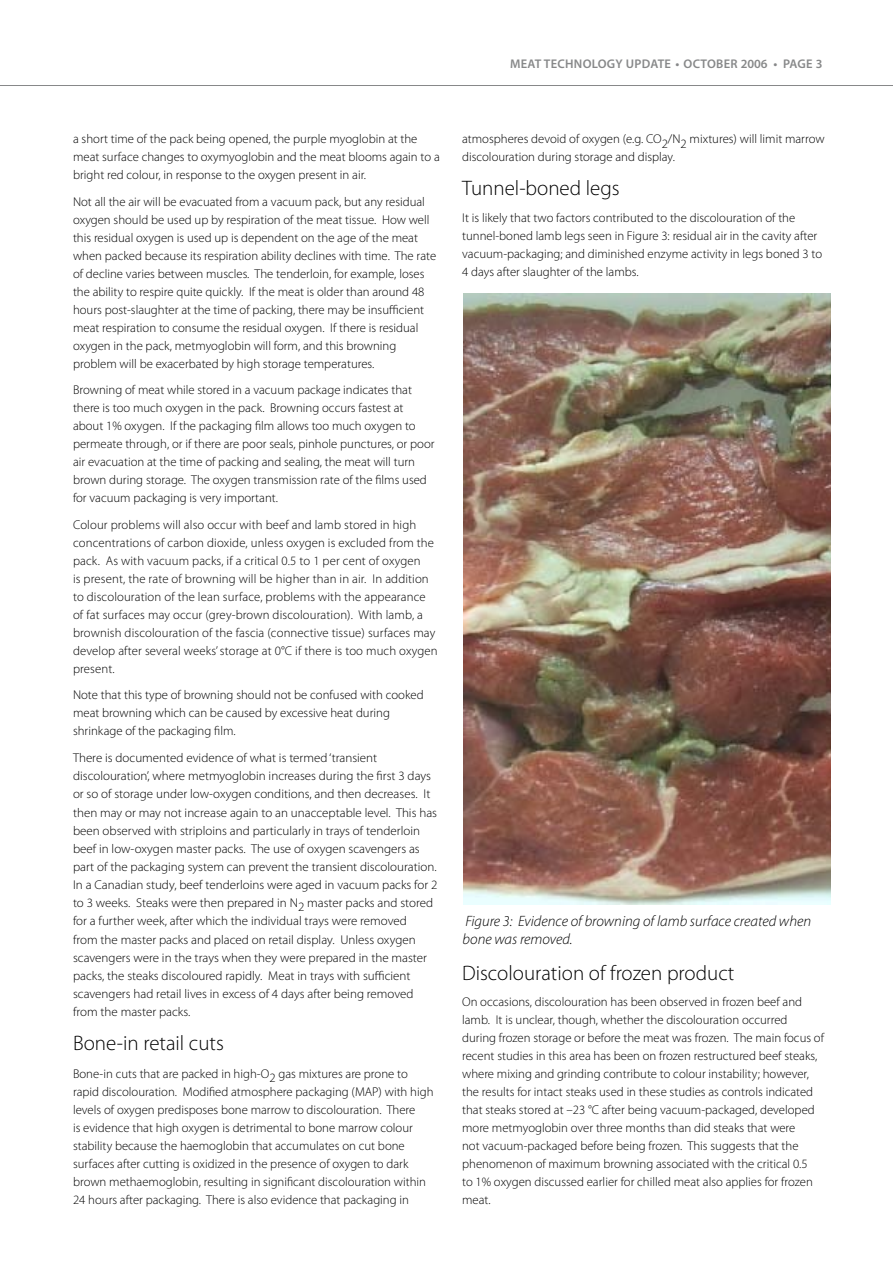
<style>
.page{position:relative;width:893px;height:1263px;background:#fff}
.page>*{position:absolute;margin:0;border:0;box-sizing:border-box;transform-origin:0 0}
.t1{font:300 21px "Myriad Pro";color:#000}
.t2{font:italic 300 15px/18px "Myriad Pro";color:#000}
.t3{font:300 12.75px/18px "Myriad Pro";color:#000}
.t4{font:600 12.6px "Myriad Pro";letter-spacing:.02em;color:#878889}
.t5{font:600 12.6px "Myriad Pro";color:#878889}
</style>
<div class="page">
<hr style="left:0;top:85px;width:893px;height:1px;background:#878889">
<img style="left:463px;top:293px;width:368px;height:611px">
<p class="t4" style="left:510px;top:56px;width:19px">MEAT</p>
<p class="t4" style="left:544px;top:56px;width:99px">TECHNOLOGY UPDATE</p>
<p class="t5" style="left:675px;top:56px;width:149px">• OCTOBER 2006 • PAGE 3</p>
<p class="t3" style="left:73px;top:130px;width:368px">a short time of the pack being opened, the purple myoglobin at the meat surface changes to oxymyoglobin and the meat blooms again to a bright red colour, in response to the oxygen present in air.</p>
<p class="t3" style="left:73px;top:193px;width:365px">Not all the air will be evacuated from a vacuum pack, but any residual oxygen should be used up by respiration of the meat tissue. How well this residual oxygen is used up is dependent on the age of the meat when packed because its respiration ability declines with time. The rate of decline varies between muscles. The tenderloin, for example, loses the ability to respire quite quickly. If the meat is older than around 48 hours post-slaughter at the time of packing, there may be insufficient meat respiration to consume the residual oxygen. If there is residual oxygen in the pack, metmyoglobin will form, and this browning problem will be exacerbated by high storage temperatures.</p>
<p class="t3" style="left:73px;top:381px;width:363px">Browning of meat while stored in a vacuum package indicates that there is too much oxygen in the pack. Browning occurs fastest at about 1% oxygen. If the packaging film allows too much oxygen to permeate through, or if there are poor seals, pinhole punctures, or poor air evacuation at the time of packing and sealing, the meat will turn brown during storage. The oxygen transmission rate of the films used for vacuum packaging is very important.</p>
<p class="t3" style="left:73px;top:515px;width:366px">Colour problems will also occur with beef and lamb stored in high concentrations of carbon dioxide, unless oxygen is excluded from the pack. As with vacuum packs, if a critical 0.5 to 1 per cent of oxygen<br>is present, the rate of browning will be higher than in air. In addition to discolouration of the lean surface, problems with the appearance of fat surfaces may occur (grey-brown discolouration). With lamb, a brownish discolouration of the fascia (connective tissue) surfaces may develop after several weeks’ storage at 0°C if there is too much oxygen present.</p>
<p class="t3" style="left:73px;top:686px;width:352px">Note that this type of browning should not be confused with cooked meat browning which can be caused by excessive heat during shrinkage of the packaging film.</p>
<p class="t3" style="left:73px;top:749px;width:366px">There is documented evidence of what is termed ‘transient discolouration’, where metmyoglobin increases during the first 3 days or so of storage under low-oxygen conditions, and then decreases. It then may or may not increase again to an unacceptable level. This has been observed with striploins and particularly in trays of tenderloin beef in low-oxygen master packs. The use of oxygen scavengers as part of the packaging system can prevent the transient discolouration.<br>In a Canadian study, beef tenderloins were aged in vacuum packs for 2 to 3 weeks. Steaks were then prepared in N2 master packs and stored for a further week, after which the individual trays were removed<br>from the master packs and placed on retail display. Unless oxygen scavengers were in the trays when they were prepared in the master packs, the steaks discoloured rapidly. Meat in trays with sufficient scavengers had retail lives in excess of 4 days after being removed from the master packs.</p>
<h1 class="t1" style="left:73px;top:1030px;width:152px">Bone-in retail cuts</h1>
<p class="t3" style="left:73px;top:1064px;width:362px">Bone-in cuts that are packed in high-O2 gas mixtures are prone to rapid discolouration. Modified atmosphere packaging (MAP) with high levels of oxygen predisposes bone marrow to discolouration. There<br>is evidence that high oxygen is detrimental to bone marrow colour stability because the haemoglobin that accumulates on cut bone surfaces after cutting is oxidized in the presence of oxygen to dark brown methaemoglobin, resulting in significant discolouration within 24 hours after packaging. There is also evidence that packaging in</p>
<p class="t3" style="left:462px;top:130px;width:364px">atmospheres devoid of oxygen (e.g. CO2/N2 mixtures) will limit marrow discolouration during storage and display.</p>
<h1 class="t1" style="left:462px;top:175px;width:159px">Tunnel-boned legs</h1>
<p class="t3" style="left:462px;top:208px;width:362px">It is likely that two factors contributed to the discolouration of the tunnel-boned lamb legs seen in Figure 3: residual air in the cavity after vacuum-packaging; and diminished enzyme activity in legs boned 3 to 4 days after slaughter of the lambs.</p>
<p class="t2" style="left:463px;top:912px;width:350px">Figure 3: Evidence of browning of lamb surface created when bone was removed.</p>
<h1 class="t1" style="left:462px;top:960px;width:274px">Discolouration of frozen product</h1>
<p class="t3" style="left:462px;top:993px;width:363px">On occasions, discolouration has been observed in frozen beef and lamb. It is unclear, though, whether the discolouration occurred during frozen storage or before the meat was frozen. The main focus of recent studies in this area has been on frozen restructured beef steaks, where mixing and grinding contribute to colour instability; however, the results for intact steaks used in these studies as controls indicated that steaks stored at –23 °C after being vacuum-packaged, developed more metmyoglobin over three months than did steaks that were<br>not vacuum-packaged before being frozen. This suggests that the phenomenon of maximum browning associated with the critical 0.5<br>to 1% oxygen discussed earlier for chilled meat also applies for frozen meat.</p>
</div>
